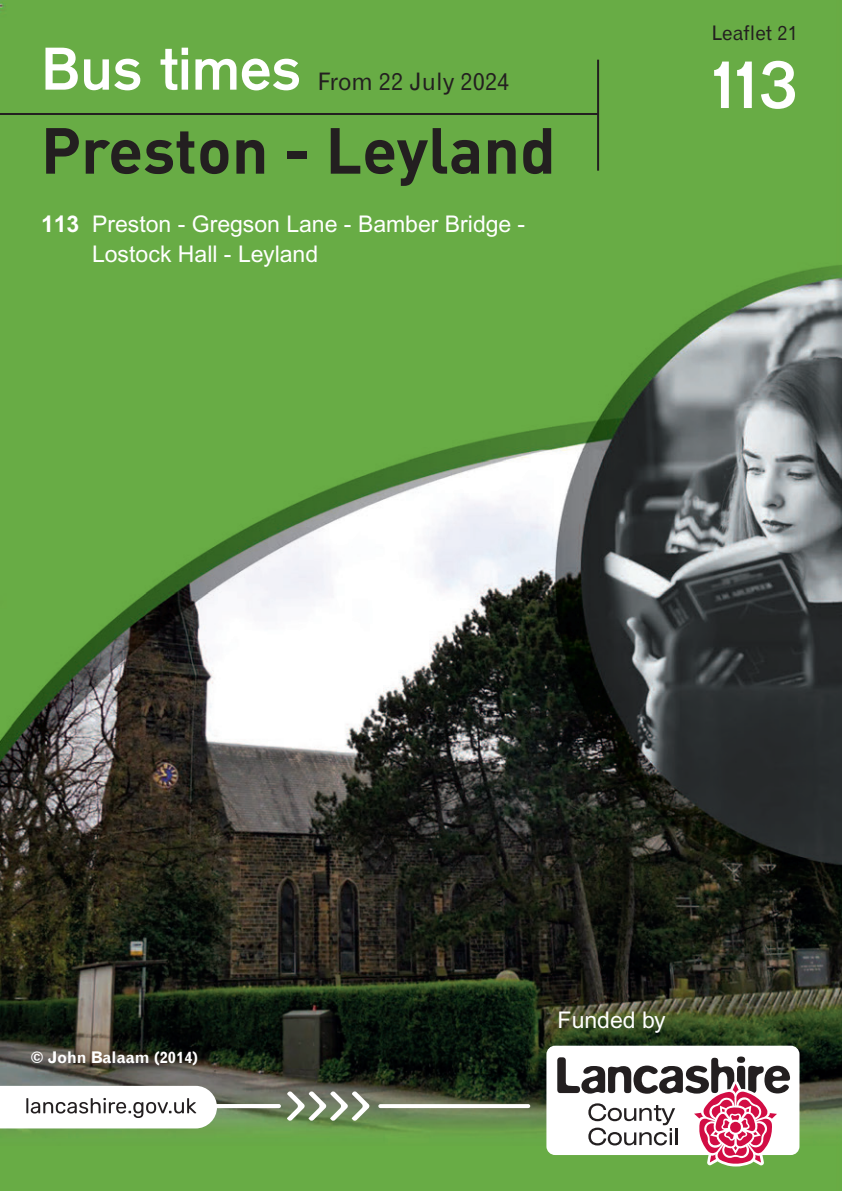
<style>
.page{position:relative;width:842px;height:1191px;background:#fff}
.page>*{position:absolute;margin:0;border:0;box-sizing:border-box;transform-origin:0 0}
.t1{font:68px "Gothic 725 BT Bold A";color:#fff}
.t2{font:700 64px "DIN Pro";color:#231f20}
.t3{font:59.4px "Gothic 725 BT Bold A";color:#fff}
.t4{font:24px "Gothic 720 BT Roman B";color:#231f20}
.t5{font:23px/30px "Arial";color:#fff}
.t6{font:20px "Gothic 720 BT Roman B";color:#231f20}
.t7{font:16px "Gothic 720 BT Bold B";color:#fff}
.s1{font-weight:700}
</style>
<div class="page">
<img style="left:0;top:0;width:842px;height:1191px">
<hr style="left:0;top:113px;width:598px;height:2px;background:#231f20">
<hr style="left:597px;top:60px;width:2px;height:111px;background:#231f20">
<svg style="left:287px;top:1091px;width:82px;height:30px"></svg>
<svg style="left:380px;top:1104px;width:148px;height:4px"></svg>
<hr style="left:195px;top:1104px;width:84px;height:4px;background:#fff">
<svg style="left:546px;top:1045px;width:253px;height:121px"></svg>
<svg style="left:0;top:1085px;width:217px;height:43px"></svg>
<h3 class="t3" style="left:41px;top:48px;width:262px">Bus times</h3>
<p class="t6" style="left:711px;top:25px;width:88px">Leaflet 21</p>
<p class="t4" style="left:317px;top:72px;width:194px">From 22 July 2024</p>
<h1 class="t1" style="left:712px;top:60px;width:88px">113</h1>
<h2 class="t2" style="left:41px;top:108px;width:516px">Preston - Leyland</h2>
<p class="t5" style="left:92px;top:211px;width:435px;text-indent:-51px"><span class="s1">113</span> Preston - Gregson Lane - Bamber Bridge -<br>Lostock Hall - Leyland</p>
<p class="t7" style="left:30px;top:1051px;width:170px">© John Balaam (2014)</p>
<p class="t5" style="left:558px;top:1007px;width:110px">Funded by</p>
</div>
